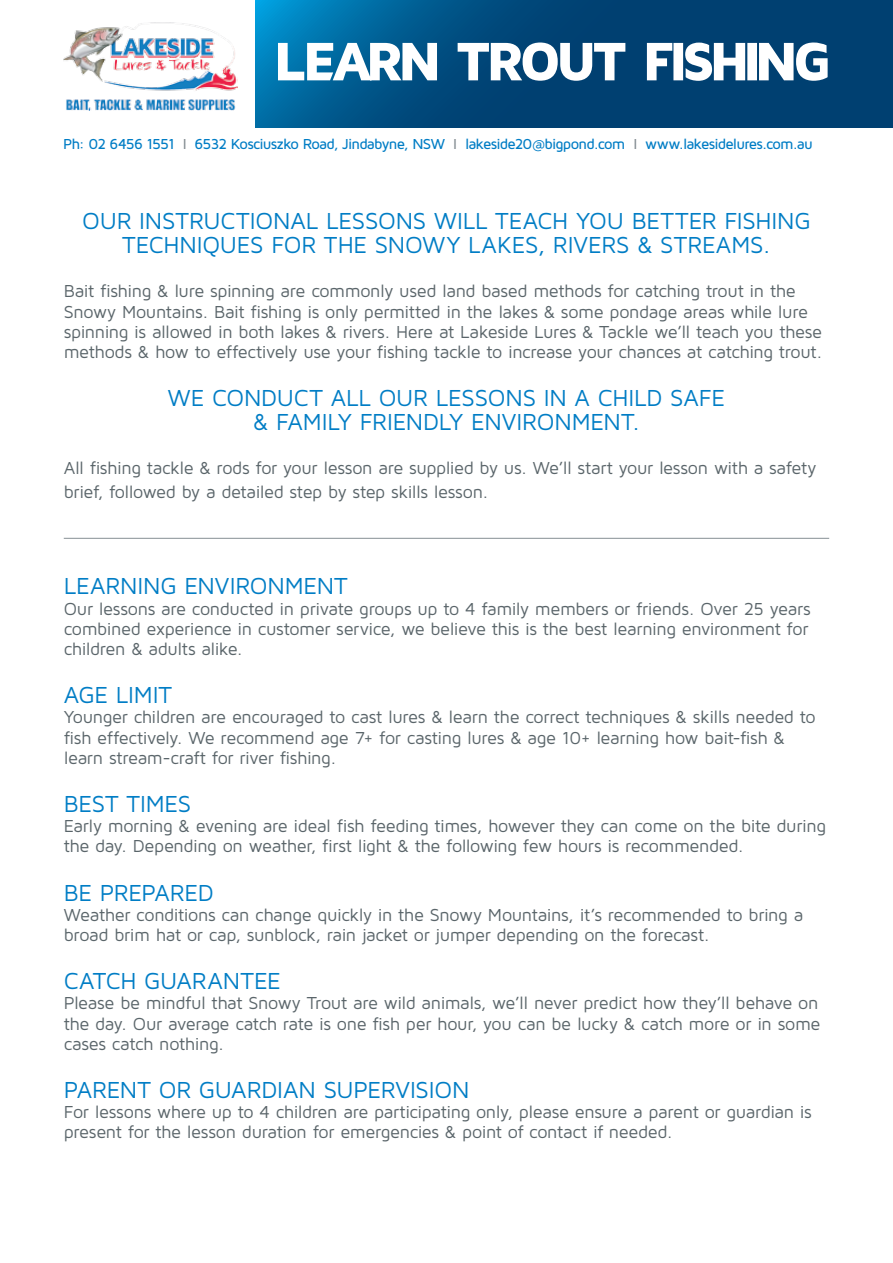
<style>
.page{position:relative;width:893px;height:1263px;background:#fff}
.page>*{position:absolute;margin:0;border:0;box-sizing:border-box;transform-origin:0 0}
.t1{font:24px/24px "Maven Pro";letter-spacing:-.01em;color:#007dc5;text-align:center}
.t2{font:18px/20.2px "Maven Pro";letter-spacing:-.025em;color:#5a656a}
.t3{font:500 15px "Maven Pro";letter-spacing:-.055em;color:#007dc5}
.s1{color:#868f94}
</style>
<div class="page">
<hr style="left:64px;top:538px;width:765px;height:1px;background:#868f94">
<svg style="left:255px;top:0;width:638px;height:128px;background:#004c7f"></svg>
<svg style="left:278px;top:43px;width:550px;height:38px"></svg>
<img style="left:63px;top:22px;width:174px;height:88px">
<p class="t3" style="left:63px;top:134px;width:751px">Ph: 02 6456 1551 <span class="s1">I</span> 6532 Kosciuszko Road, Jindabyne, NSW <span class="s1">I</span> lakeside20@bigpond.com <span class="s1">I</span> www.lakesidelures.com.au</p>
<h1 class="t1" style="left:82px;top:208px;width:730px">OUR INSTRUCTIONAL LESSONS WILL TEACH YOU BETTER FISHING<br>TECHNIQUES FOR THE SNOWY LAKES, RIVERS &amp; STREAMS.</h1>
<p class="t2" style="left:64px;top:280px;width:760px">Bait fishing &amp; lure spinning are commonly used land based methods for catching trout in the Snowy Mountains. Bait fishing is only permitted in the lakes &amp; some pondage areas while lure spinning is allowed in both lakes &amp; rivers. Here at Lakeside Lures &amp; Tackle we’ll teach you these methods &amp; how to effectively use your fishing tackle to increase your chances at catching trout.</p>
<h1 class="t1" style="left:168px;top:385px;width:559px">WE CONDUCT ALL OUR LESSONS IN A CHILD SAFE &amp; FAMILY FRIENDLY ENVIRONMENT.</h1>
<p class="t2" style="left:64px;top:456px;width:754px;line-height:24px">All fishing tackle &amp; rods for your lesson are supplied by us. We’ll start your lesson with a safety brief, followed by a detailed step by step skills lesson.</p>
<h1 class="t1" style="left:64px;top:573px;width:286px">LEARNING ENVIRONMENT</h1>
<p class="t2" style="left:64px;top:598px;width:749px">Our lessons are conducted in private groups up to 4 family members or friends. Over 25 years combined experience in customer service, we believe this is the best learning environment for children &amp; adults alike.</p>
<h1 class="t1" style="left:64px;top:682px;width:110px">AGE LIMIT</h1>
<p class="t2" style="left:64px;top:706px;width:753px">Younger children are encouraged to cast lures &amp; learn the correct techniques &amp; skills needed to fish effectively. We recommend age 7+ for casting lures &amp; age 10+ learning how bait-fish &amp; learn stream-craft for river fishing.</p>
<h1 class="t1" style="left:64px;top:791px;width:129px">BEST TIMES</h1>
<p class="t2" style="left:64px;top:815px;width:764px">Early morning &amp; evening are ideal fish feeding times, however they can come on the bite during the day. Depending on weather, first light &amp; the following few hours is recommended.</p>
<h1 class="t1" style="left:64px;top:879px;width:152px">BE PREPARED</h1>
<p class="t2" style="left:64px;top:904px;width:741px">Weather conditions can change quickly in the Snowy Mountains, it’s recommended to bring a broad brim hat or cap, sunblock, rain jacket or jumper depending on the forecast.</p>
<h1 class="t1" style="left:64px;top:968px;width:218px">CATCH GUARANTEE</h1>
<p class="t2" style="left:64px;top:992px;width:758px;text-align:justify">Please be mindful that Snowy Trout are wild animals, we’ll never predict how they’ll behave on the day. Our average catch rate is one fish per hour, you can be lucky &amp; catch more or in some cases catch nothing.</p>
<h1 class="t1" style="left:64px;top:1077px;width:407px">PARENT OR GUARDIAN SUPERVISION</h1>
<p class="t2" style="left:64px;top:1101px;width:750px">For lessons where up to 4 children are participating only, please ensure a parent or guardian is present for the lesson duration for emergencies &amp; point of contact if needed.</p>
</div>
